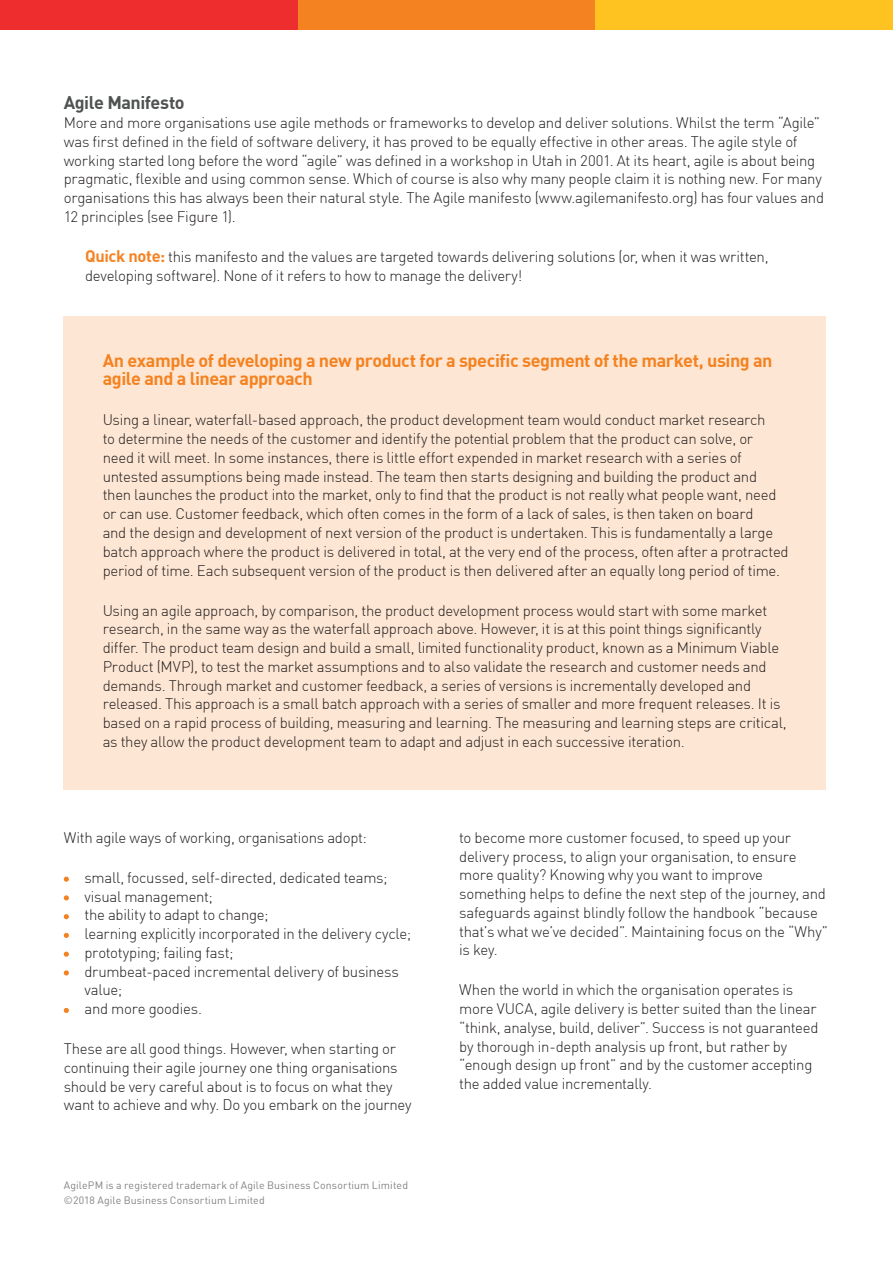
<style>
.page{position:relative;width:893px;height:1263px;background:#fff}
.page>*{position:absolute;margin:0;border:0;box-sizing:border-box;transform-origin:0 0}
.t1{font:700 18px/18.8px "DIN Offc Pro";letter-spacing:-.025em;color:#f58220}
.t2{font:700 18px "DIN Offc Pro";letter-spacing:-.025em;color:#4f5252}
.t3{font:300 15px/18.8px "DIN Offc Pro";letter-spacing:-.02em;color:#231f20}
.t4{font:10.5px "DIN Offc Pro";letter-spacing:.01em;color:#808285}
.s1{font-weight:700;font-size:16.5px;color:#f58222}
</style>
<div class="page">
<div style="left:64px;top:316px;width:762px;height:473px;background:#fde6d3"></div>
<div style="left:0;top:0;width:298px;height:30px;background:#ee2d2e"></div>
<div style="left:298px;top:0;width:297px;height:30px;background:#f58220"></div>
<div style="left:595px;top:0;width:298px;height:30px;background:#fec221"></div>
<svg style="left:64px;top:876px;width:5px;height:6px"></svg>
<svg style="left:64px;top:895px;width:5px;height:5px"></svg>
<svg style="left:64px;top:914px;width:5px;height:5px"></svg>
<svg style="left:64px;top:933px;width:5px;height:5px"></svg>
<svg style="left:64px;top:951px;width:5px;height:6px"></svg>
<svg style="left:64px;top:970px;width:5px;height:5px"></svg>
<svg style="left:64px;top:1008px;width:5px;height:5px"></svg>
<p class="t2" style="left:64px;top:89px;width:122px">Agile Manifesto</p>
<p class="t3" style="left:64px;top:112px;width:762px">More and more organisations use agile methods or frameworks to develop and deliver solutions. Whilst the term “Agile” was first defined in the field of software delivery, it has proved to be equally effective in other areas. The agile style of working started long before the word “agile” was defined in a workshop in Utah in 2001. At its heart, agile is about being pragmatic, flexible and using common sense. Which of course is also why many people claim it is nothing new. For many organisations this has always been their natural style. The Agile manifesto (www.agilemanifesto.org) has four values and 12 principles (see Figure 1).</p>
<p class="t3" style="left:85px;top:246px;width:685px"><span class="s1">Quick note:</span> this manifesto and the values are targeted towards delivering solutions (or, when it was written, developing software). None of it refers to how to manage the delivery!</p>
<p class="t1" style="left:103px;top:350px;width:671px">An example of developing a new product for a specific segment of the market, using an agile and a linear approach</p>
<p class="t3" style="left:103px;top:410px;width:687px">Using a linear, waterfall-based approach, the product development team would conduct market research<br>to determine the needs of the customer and identify the potential problem that the product can solve, or<br>need it will meet. In some instances, there is little effort expended in market research with a series of untested assumptions being made instead. The team then starts designing and building the product and then launches the product into the market, only to find that the product is not really what people want, need or can use. Customer feedback, which often comes in the form of a lack of sales, is then taken on board<br>and the design and development of next version of the product is undertaken. This is fundamentally a large batch approach where the product is delivered in total, at the very end of the process, often after a protracted period of time. Each subsequent version of the product is then delivered after an equally long period of time.</p>
<p class="t3" style="left:103px;top:600px;width:686px">Using an agile approach, by comparison, the product development process would start with some market research, in the same way as the waterfall approach above. However, it is at this point things significantly differ. The product team design and build a small, limited functionality product, known as a Minimum Viable Product (MVP), to test the market assumptions and to also validate the research and customer needs and demands. Through market and customer feedback, a series of versions is incrementally developed and released. This approach is a small batch approach with a series of smaller and more frequent releases. It is based on a rapid process of building, measuring and learning. The measuring and learning steps are critical, as they allow the product development team to adapt and adjust in each successive iteration.</p>
<p class="t3" style="left:64px;top:827px;width:305px">With agile ways of working, organisations adopt:</p>
<p class="t3" style="left:84px;top:867px;width:328px">small, focussed, self-directed, dedicated teams; visual management;<br>the ability to adapt to change;<br>learning explicitly incorporated in the delivery cycle; prototyping; failing fast;<br>drumbeat-paced incremental delivery of business value;<br>and more goodies.</p>
<p class="t3" style="left:64px;top:1038px;width:349px">These are all good things. However, when starting or continuing their agile journey one thing organisations should be very careful about is to focus on what they want to achieve and why. Do you embark on the journey</p>
<p class="t4" style="left:64px;top:1177px;width:346px">AgilePM is a registered trademark of Agile Business Consortium Limited</p>
<p class="t4" style="left:64px;top:1192px;width:202px">©2018 Agile Business Consortium Limited</p>
<p class="t3" style="left:459px;top:827px;width:370px">to become more customer focused, to speed up your delivery process, to align your organisation, to ensure more quality? Knowing why you want to improve something helps to define the next step of the journey, and safeguards against blindly follow the handbook “because that’s what we’ve decided”. Maintaining focus on the “Why” is key.</p>
<p class="t3" style="left:459px;top:979px;width:361px">When the world in which the organisation operates is more VUCA, agile delivery is better suited than the linear “think, analyse, build, deliver”. Success is not guaranteed by thorough in-depth analysis up front, but rather by “enough design up front” and by the customer accepting the added value incrementally.</p>
</div>
